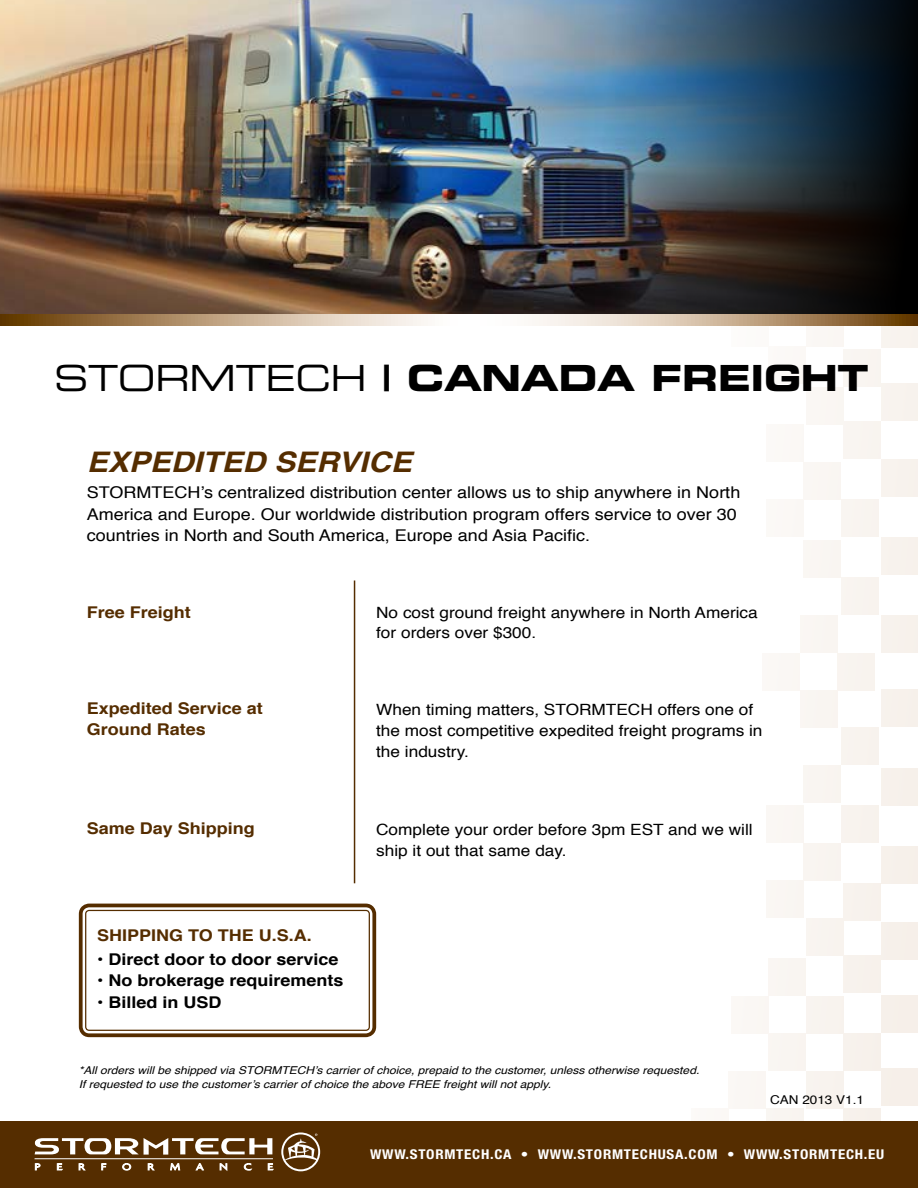
<style>
.page{position:relative;width:918px;height:1188px;background:#fff}
.page>*{position:absolute;margin:0;border:0;box-sizing:border-box;transform-origin:0 0}
.t1{font:36px "Eurostile Bold Extended Two";letter-spacing:-.01em;color:#000}
.t2{font:italic 700 28.35px "Helvetica";color:#552d00;scale:1.11 1}
.t3{font:16.2px/21.6px "Helvetica";color:#000;scale:1.11 1}
.t4{font:700 16.2px/21px "Helvetica";color:#552d00;scale:1.11 1}
.t5{font:700 16.2px "Helvetica";color:#000;scale:1.11 1}
.t6{font:15.6px/20.7px "Helvetica";color:#000;scale:1.11 1}
.t7{font:700 condensed 13.5px "Helvetica Neue";letter-spacing:.05em;color:#fff;scale:1.11 1}
.t8{font:12.15px "Helvetica";color:#000;scale:1.11 1}
.t9{font:italic 10.8px/14.4px "Helvetica";color:#000;scale:1.11 1}
.s1{font-family:"Eurostile Extended Two"}
</style>
<div class="page">
<div style="left:838px;top:653px;width:37px;height:38px;background:#f8f3ef"></div>
<div style="left:800px;top:690px;width:38px;height:38px;background:#f9f5f1"></div>
<div style="left:763px;top:653px;width:37px;height:38px;background:#faf7f4"></div>
<div style="left:841px;top:728px;width:38px;height:37px;background:#f8f3ee"></div>
<div style="left:804px;top:765px;width:37px;height:38px;background:#f9f5f1"></div>
<div style="left:766px;top:806px;width:38px;height:37px;background:#faf6f3"></div>
<div style="left:841px;top:806px;width:38px;height:37px;background:#f8f3ed"></div>
<div style="left:804px;top:843px;width:37px;height:38px;background:#f9f4f0"></div>
<div style="left:766px;top:881px;width:38px;height:37px;background:#faf6f2"></div>
<div style="left:806px;top:918px;width:38px;height:38px;background:#f8f4ef"></div>
<div style="left:844px;top:956px;width:37px;height:37px;background:#f7f2ec"></div>
<div style="left:844px;top:884px;width:37px;height:37px;background:#f7f2ed"></div>
<div style="left:881px;top:846px;width:37px;height:38px;background:#f4ece4"></div>
<div style="left:881px;top:768px;width:37px;height:38px;background:#f6f1eb"></div>
<div style="left:881px;top:689px;width:37px;height:38px;background:#f7f1eb"></div>
<div style="left:806px;top:996px;width:38px;height:38px;background:#f8f3ef"></div>
<div style="left:844px;top:1034px;width:37px;height:37px;background:#f7f1eb"></div>
<div style="left:844px;top:1109px;width:37px;height:37px;background:#f7f1eb"></div>
<div style="left:691px;top:1109px;width:37px;height:37px;background:#fbf9f6"></div>
<div style="left:769px;top:959px;width:37px;height:37px;background:#f9f5f2"></div>
<div style="left:731px;top:996px;width:38px;height:38px;background:#faf7f4"></div>
<div style="left:769px;top:1034px;width:37px;height:37px;background:#f9f5f1"></div>
<div style="left:806px;top:1071px;width:38px;height:38px;background:#f8f3ee"></div>
<div style="left:766px;top:1109px;width:38px;height:37px;background:#f9f5f1"></div>
<div style="left:728px;top:1071px;width:38px;height:38px;background:#faf7f4"></div>
<div style="left:881px;top:922px;width:37px;height:37px;background:#f4ece4"></div>
<div style="left:881px;top:995px;width:37px;height:37px;background:#f4ece4"></div>
<div style="left:881px;top:1068px;width:37px;height:37px;background:#f4ece4"></div>
<div style="left:800px;top:615px;width:38px;height:38px;background:#f9f6f2"></div>
<div style="left:841px;top:577px;width:38px;height:38px;background:#f8f4ef"></div>
<div style="left:804px;top:540px;width:37px;height:37px;background:#f9f6f2"></div>
<div style="left:766px;top:499px;width:38px;height:38px;background:#fbf8f5"></div>
<div style="left:841px;top:499px;width:38px;height:38px;background:#f9f4f0"></div>
<div style="left:804px;top:462px;width:37px;height:37px;background:#faf6f3"></div>
<div style="left:766px;top:424px;width:38px;height:38px;background:#fbf8f6"></div>
<div style="left:806px;top:387px;width:38px;height:37px;background:#faf7f3"></div>
<div style="left:844px;top:349px;width:37px;height:38px;background:#f9f5f1"></div>
<div style="left:844px;top:421px;width:37px;height:38px;background:#f9f4f0"></div>
<div style="left:881px;top:459px;width:37px;height:38px;background:#f7f2ed"></div>
<div style="left:881px;top:537px;width:37px;height:38px;background:#f7f2ed"></div>
<div style="left:881px;top:616px;width:37px;height:37px;background:#f7f1ec"></div>
<div style="left:806px;top:309px;width:38px;height:37px;background:#faf7f4"></div>
<div style="left:769px;top:346px;width:37px;height:38px;background:#fbf9f6"></div>
<div style="left:731px;top:309px;width:38px;height:37px;background:#fcfbf9"></div>
<div style="left:881px;top:383px;width:37px;height:38px;background:#f8f3ee"></div>
<div style="left:881px;top:310px;width:37px;height:38px;background:#f8f3ee"></div>
<img style="left:0;top:0;width:918px;height:315px">
<svg style="left:0;top:315px;width:918px;height:10px"></svg>
<div style="left:0;top:1121px;width:918px;height:67px;background:#552d00"></div>
<svg style="left:35px;top:1138px;width:237px;height:17px"></svg>
<svg style="left:35px;top:1163px;width:6px;height:7px"></svg>
<svg style="left:57px;top:1163px;width:6px;height:8px"></svg>
<svg style="left:79px;top:1163px;width:7px;height:8px"></svg>
<svg style="left:101px;top:1163px;width:6px;height:7px"></svg>
<svg style="left:122px;top:1163px;width:9px;height:8px"></svg>
<svg style="left:148px;top:1163px;width:7px;height:8px"></svg>
<svg style="left:170px;top:1163px;width:10px;height:8px"></svg>
<svg style="left:195px;top:1163px;width:9px;height:8px"></svg>
<svg style="left:220px;top:1163px;width:8px;height:8px"></svg>
<svg style="left:244px;top:1163px;width:8px;height:8px"></svg>
<svg style="left:268px;top:1163px;width:6px;height:8px"></svg>
<hr style="left:35px;top:1158px;width:238px;height:1px;background:#fff">
<svg style="left:281px;top:1132px;width:39px;height:39px"></svg>
<div style="left:79px;top:904px;width:297px;height:133px;border:4px solid #552d00;border-radius:9px"></div>
<div style="left:85px;top:910px;width:285px;height:121px;border:1px solid #552d00;border-radius:4px"></div>
<hr style="left:354px;top:580px;width:1px;height:303px;background:#552d00">
<h1 class="t1" style="left:54px;top:352px;width:816px"><span class="s1">STORMTECH</span> | CANADA FREIGHT</h1>
<h2 class="t2" style="left:87px;top:439px;width:294px">EXPEDITED SERVICE</h2>
<p class="t3" style="left:87px;top:482px;width:590px">STORMTECH’s centralized distribution center allows us to ship anywhere in North<br>America and Europe. Our worldwide distribution program offers service to over 30 countries in North and South America, Europe and Asia Pacific.</p>
<p class="t4" style="left:87px;top:602px;width:95px">Free Freight</p>
<p class="t6" style="left:376px;top:602px;width:345px">No cost ground freight anywhere in North America for orders over $300.</p>
<p class="t4" style="left:87px;top:698px;width:160px">Expedited Service at<br>Ground Rates</p>
<p class="t6" style="left:376px;top:700px;width:350px">When timing matters, STORMTECH offers one of the most competitive expedited freight programs in the industry.</p>
<p class="t4" style="left:87px;top:818px;width:153px">Same Day Shipping</p>
<p class="t6" style="left:376px;top:820px;width:341px">Complete your order before 3pm EST and we will ship it out that same day.</p>
<p class="t4" style="left:97px;top:926px;width:195px">SHIPPING TO THE U.S.A.</p>
<p class="t5" style="left:97px;top:946px;width:219px">• Direct door to door service</p>
<p class="t5" style="left:97px;top:967px;width:223px">• No brokerage requirements</p>
<p class="t5" style="left:97px;top:989px;width:114px">• Billed in USD</p>
<p class="t9" style="left:79px;top:1063px;width:561px">*All orders will be shipped via STORMTECH’s carrier of choice, prepaid to the customer, unless otherwise requested.<br>If requested to use the customer’s carrier of choice the above FREE freight will not apply.</p>
<p class="t8" style="left:770px;top:1090px;width:86px">CAN 2013 V1.1</p>
<p class="t7" style="left:370px;top:1146px;width:465px">WWW.STORMTECH.CA • WWW.STORMTECHUSA.COM • WWW.STORMTECH.EU</p>
</div>
